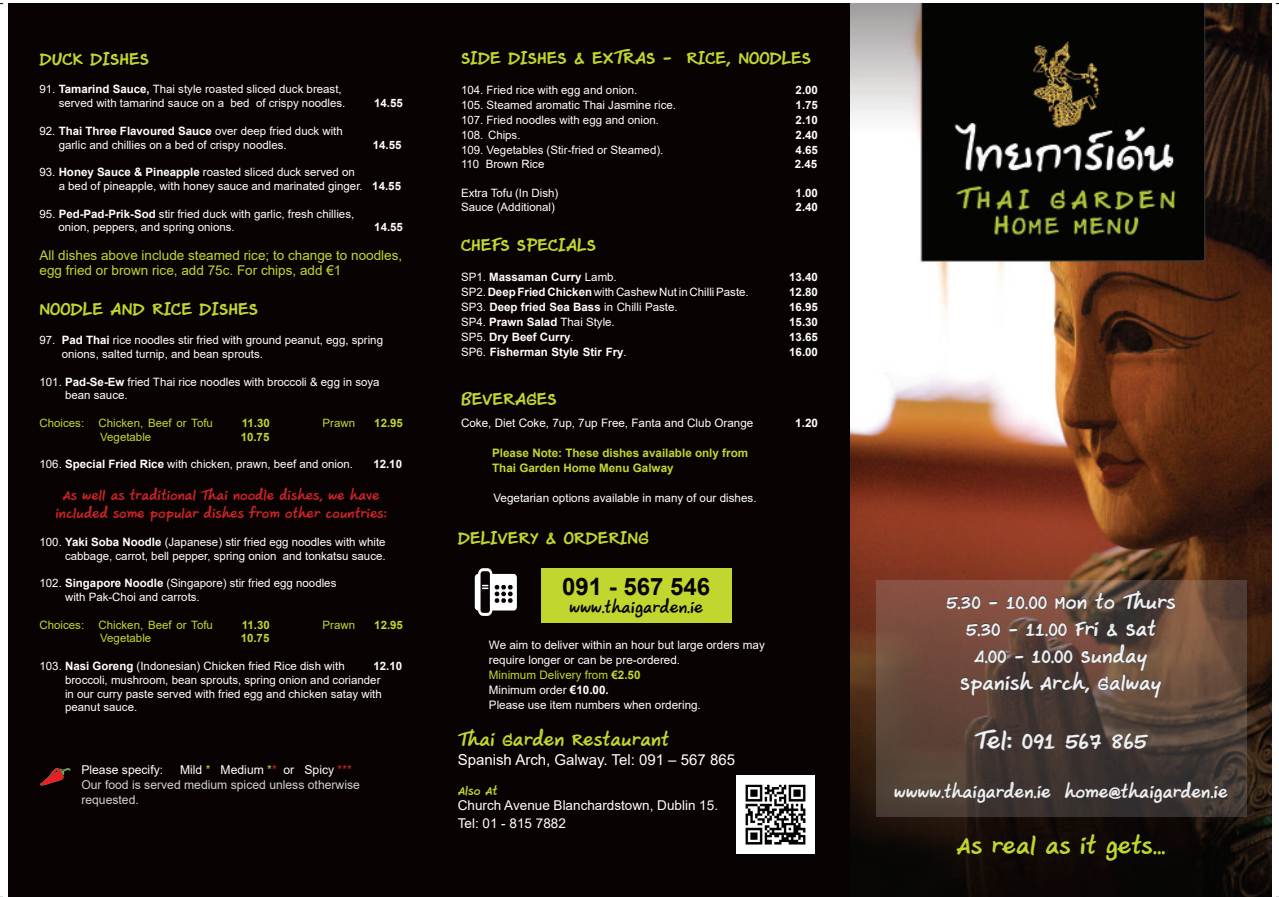
<style>
.page{position:relative;width:1279px;height:897px;background:#fff}
.page>*{position:absolute;margin:0;border:0;box-sizing:border-box;transform-origin:0 0}
.t1{font:27px "Book Akhanake";color:#c1d72f}
.t2{font:27px "Book Akhanake";color:#fff}
.t3{font:700 24px "Arial";color:#080302}
.t4{font:22.5px "Book Akhanake";color:#fff}
.t5{font:21px "Book Akhanake";color:#c1d72f}
.t6{font:19.5px "Book Akhanake";color:#fff}
.t7{font:18px "Book Akhanake";color:#080302}
.t8{font:15px "Book Akhanake";color:#d1232a}
.t9{font:15px "Arial";color:#fff}
.t10{font:13.5px/15.1px "Arial";color:#c1d72f}
.t11{font:13.5px "Arial";color:#fff}
.t12{font:13.5px "Book Akhanake";color:#c1d72f}
.t13{font:12.15px/14.9px "Arial";color:#d1d2d4}
.t14{font:12.15px "Arial";color:#fff}
.t15{font:11.7px "Arial";color:#fff}
.t16{font:700 11.7px/15.1px "Arial";color:#c1d72f}
.t17{font:11.7px "Arial";color:#c1d72f}
.t18{font:700 11.7px "Arial";color:#fff}
.t19{font:11.55px/13.8px "Arial";color:#fff}
.t20{font:700 11.55px "Arial";color:#fff}
.t21{font:11.55px "Arial";color:#c1d72f}
.t22{font:700 11.55px "Arial";color:#c1d72f}
.s1{font-weight:700}
.s2{color:#fff}
.s3{color:#c1d72f}
.s4{color:#d1232a}
.s5{font-weight:400}
</style>
<div class="page">
<div style="left:8px;top:4px;width:1262px;height:892px;background:#080302"></div>
<img style="left:40px;top:768px;width:31px;height:18px">
<svg style="left:474px;top:568px;width:43px;height:47px"></svg>
<img style="left:736px;top:775px;width:78px;height:78px">
<div style="left:541px;top:568px;width:190px;height:54px;background:#c1d72f"></div>
<img style="left:850px;top:4px;width:420px;height:892px">
<svg style="left:875px;top:580px;width:370px;height:236px;background:#594239"></svg>
<svg style="left:1246px;top:870px;width:9px;height:26px"></svg>
<p class="t5" style="left:40px;top:45px;width:111px">DUCK DISHES</p>
<p class="t19" style="left:59px;top:82px;width:288px;text-indent:-19px">91. <span class="s1">Tamarind Sauce,</span> Thai style roasted sliced duck breast, served with tamarind sauce on a bed of crispy noodles.</p>
<p class="t20" style="left:374px;top:95px;width:30px">14.55</p>
<p class="t19" style="left:40px;top:124px;width:305px">92. <span class="s1">Thai Three Flavoured Sauce</span> over deep fried duck with</p>
<p class="t19" style="left:59px;top:137px;width:229px">garlic and chillies on a bed of crispy noodles.</p>
<p class="t20" style="left:373px;top:136px;width:30px">14.55</p>
<p class="t19" style="left:40px;top:165px;width:317px">93. <span class="s1">Honey Sauce &amp; Pineapple</span> roasted sliced duck served on</p>
<p class="t19" style="left:59px;top:179px;width:344px">a bed of pineapple, with honey sauce and marinated ginger. <span class="s1">14.55</span></p>
<p class="t19" style="left:59px;top:206px;width:297px;text-indent:-19px">95. <span class="s1">Ped-Pad-Prik-Sod</span> stir fried duck with garlic, fresh chillies, onion, peppers, and spring onions.</p>
<p class="t20" style="left:374px;top:219px;width:30px">14.55</p>
<p class="t10" style="left:40px;top:247px;width:364px">All dishes above include steamed rice; to change to noodles, egg fried or brown rice, add 75c. For chips, add €1</p>
<p class="t5" style="left:40px;top:296px;width:220px">NOODLE AND RICE DISHES</p>
<p class="t19" style="left:62px;top:333px;width:322px;text-indent:-22px">97. <span class="s1">Pad Thai</span> rice noodles stir fried with ground peanut, egg, spring onions, salted turnip, and bean sprouts.</p>
<p class="t19" style="left:40px;top:374px;width:341px">101. <span class="s1">Pad-Se-Ew</span> fried Thai rice noodles with broccoli &amp; egg in soya</p>
<p class="t19" style="left:65px;top:388px;width:64px">bean sauce.</p>
<p class="t21" style="left:40px;top:415px;width:46px">Choices:</p>
<p class="t21" style="left:99px;top:415px;width:116px">Chicken, Beef or Tofu</p>
<p class="t22" style="left:242px;top:414px;width:30px">11.30</p>
<p class="t21" style="left:322px;top:415px;width:34px">Prawn</p>
<p class="t22" style="left:374px;top:414px;width:30px">12.95</p>
<p class="t21" style="left:100px;top:428px;width:53px">Vegetable</p>
<p class="t22" style="left:240px;top:428px;width:30px">10.75</p>
<p class="t19" style="left:40px;top:457px;width:315px">106. <span class="s1">Special Fried Rice</span> with chicken, prawn, beef and onion.</p>
<p class="t20" style="left:373px;top:456px;width:30px">12.10</p>
<p class="t8" style="left:63px;top:486px;width:318px">As well as traditional Thai noodle dishes, we have</p>
<p class="t8" style="left:55px;top:504px;width:333px">included some popular dishes from other countries:</p>
<p class="t19" style="left:40px;top:534px;width:347px;text-align:right">100. <span class="s1">Yaki Soba Noodle</span> (Japanese) stir fried egg noodles with white cabbage, carrot, bell pepper, spring onion and tonkatsu sauce.</p>
<p class="t19" style="left:40px;top:576px;width:298px">102. <span class="s1">Singapore Noodle</span> (Singapore) stir fried egg noodles</p>
<p class="t19" style="left:65px;top:589px;width:136px">with Pak-Choi and carrots.</p>
<p class="t21" style="left:40px;top:616px;width:46px">Choices:</p>
<p class="t21" style="left:99px;top:616px;width:116px">Chicken, Beef or Tofu</p>
<p class="t22" style="left:242px;top:616px;width:30px">11.30</p>
<p class="t21" style="left:322px;top:616px;width:34px">Prawn</p>
<p class="t22" style="left:374px;top:616px;width:30px">12.95</p>
<p class="t21" style="left:100px;top:630px;width:53px">Vegetable</p>
<p class="t22" style="left:240px;top:630px;width:30px">10.75</p>
<p class="t19" style="left:40px;top:658px;width:306px">103. <span class="s1">Nasi Goreng</span> (Indonesian) Chicken fried Rice dish with</p>
<p class="t19" style="left:65px;top:658px;width:338px;text-indent:308px"><span class="s1">12.10 </span>broccoli, mushroom, bean sprouts, spring onion and coriander<br>in our curry paste served with fried egg and chicken satay with peanut sauce.</p>
<p class="t13" style="left:81px;top:762px;width:280px;text-indent:99px"><span class="s2">Mild</span> <span class="s3">*</span> <span class="s2">Medium</span> <span class="s3">*</span><span class="s4">*</span> <span class="s2">or Spicy</span> <span class="s4">***<br></span>Our food is served medium spiced unless otherwise requested.</p>
<p class="t14" style="left:81px;top:761px;width:83px">Please specify:</p>
<p class="t5" style="left:461px;top:45px;width:352px">SIDE DISHES &amp; EXTRAS - RICE, NOODLES</p>
<p class="t19" style="left:461px;top:83px;width:178px">104. Fried rice with egg and onion.</p>
<p class="t20" style="left:795px;top:82px;width:24px">2.00</p>
<p class="t19" style="left:461px;top:98px;width:216px">105. Steamed aromatic Thai Jasmine rice.</p>
<p class="t20" style="left:795px;top:97px;width:24px">1.75</p>
<p class="t19" style="left:461px;top:113px;width:199px">107. Fried noodles with egg and onion.</p>
<p class="t20" style="left:795px;top:112px;width:24px">2.10</p>
<p class="t19" style="left:461px;top:128px;width:61px">108. Chips.</p>
<p class="t20" style="left:795px;top:127px;width:24px">2.40</p>
<p class="t19" style="left:461px;top:143px;width:204px">109. Vegetables (Stir-fried or Steamed).</p>
<p class="t20" style="left:795px;top:142px;width:24px">4.65</p>
<p class="t19" style="left:461px;top:157px;width:85px">110 Brown Rice</p>
<p class="t20" style="left:794px;top:156px;width:24px">2.45</p>
<p class="t19" style="left:461px;top:186px;width:99px">Extra Tofu (In Dish)</p>
<p class="t20" style="left:795px;top:185px;width:24px">1.00</p>
<p class="t19" style="left:461px;top:199px;width:95px">Sauce (Additional)</p>
<p class="t20" style="left:795px;top:198px;width:24px">2.40</p>
<p class="t5" style="left:461px;top:231px;width:137px">CHEFS SPECIALS</p>
<p class="t20" style="left:461px;top:269px;width:157px"><span class="s5">SP1.</span> Massaman Curry <span class="s5">Lamb.</span></p>
<p class="t20" style="left:789px;top:269px;width:30px">13.40</p>
<p class="t19" style="left:461px;top:285px;width:289px">SP2. <span class="s1">Deep Fried Chicken</span> with Cashew Nut in Chilli Paste.</p>
<p class="t20" style="left:789px;top:284px;width:30px">12.80</p>
<p class="t19" style="left:461px;top:300px;width:218px">SP3. <span class="s1">Deep fried Sea Bass</span> in Chilli Paste.</p>
<p class="t20" style="left:789px;top:299px;width:30px">16.95</p>
<p class="t19" style="left:461px;top:315px;width:155px">SP4. <span class="s1">Prawn Salad</span> Thai Style.</p>
<p class="t20" style="left:789px;top:314px;width:30px">15.30</p>
<p class="t20" style="left:461px;top:329px;width:114px"><span class="s5">SP5.</span> Dry Beef Curry<span class="s5">.</span></p>
<p class="t20" style="left:789px;top:329px;width:30px">13.65</p>
<p class="t20" style="left:461px;top:344px;width:167px"><span class="s5">SP6.</span> Fisherman Style Stir Fry<span class="s5">.</span></p>
<p class="t20" style="left:789px;top:344px;width:30px">16.00</p>
<p class="t5" style="left:461px;top:385px;width:97px">BEVERAGES</p>
<p class="t15" style="left:461px;top:414px;width:294px">Coke, Diet Coke, 7up, 7up Free, Fanta and Club Orange</p>
<p class="t18" style="left:795px;top:414px;width:24px">1.20</p>
<p class="t16" style="left:492px;top:445px;width:257px">Please Note: These dishes available only from<br>Thai Garden Home Menu Galway</p>
<p class="t15" style="left:493px;top:490px;width:265px">Vegetarian options available in many of our dishes.</p>
<p class="t5" style="left:457px;top:524px;width:192px">DELIVERY &amp; ORDERING</p>
<p class="t3" style="left:562px;top:569px;width:150px">091 - 567 546</p>
<p class="t7" style="left:569px;top:595px;width:136px">www.thaigarden.ie</p>
<p class="t15" style="left:489px;top:636px;width:277px">We aim to deliver within an hour but large orders may</p>
<p class="t15" style="left:489px;top:651px;width:193px">require longer or can be pre-ordered.</p>
<p class="t17" style="left:489px;top:666px;width:153px">Minimum Delivery from <span class="s1">€2.50</span></p>
<p class="t15" style="left:489px;top:682px;width:121px">Minimum order <span class="s1">€10.00.</span></p>
<p class="t15" style="left:489px;top:697px;width:213px">Please use item numbers when ordering.</p>
<p class="t5" style="left:457px;top:725px;width:213px">Thai Garden Restaurant</p>
<p class="t9" style="left:457px;top:749px;width:279px">Spanish Arch, Galway. Tel: 091 – 567 865</p>
<p class="t12" style="left:457px;top:782px;width:41px">Also At</p>
<p class="t11" style="left:457px;top:795px;width:262px">Church Avenue Blanchardstown, Dublin 15.</p>
<p class="t11" style="left:457px;top:813px;width:110px">Tel: 01 - 815 7882</p>
<p class="t4" style="left:945px;top:587px;width:231px">5.30 - 10.00 Mon to Thurs</p>
<p class="t4" style="left:965px;top:614px;width:191px">5.30 - 11.00 Fri &amp; Sat</p>
<p class="t4" style="left:974px;top:641px;width:174px">4.00 - 10.00 Sunday</p>
<p class="t4" style="left:959px;top:668px;width:203px">Spanish Arch, Galway</p>
<p class="t2" style="left:974px;top:723px;width:174px">Tel: 091 567 865</p>
<p class="t6" style="left:893px;top:779px;width:335px">wwww.thaigarden.ie home@thaigarden.ie</p>
<p class="t1" style="left:956px;top:828px;width:211px">As real as it gets...</p>
</div>
